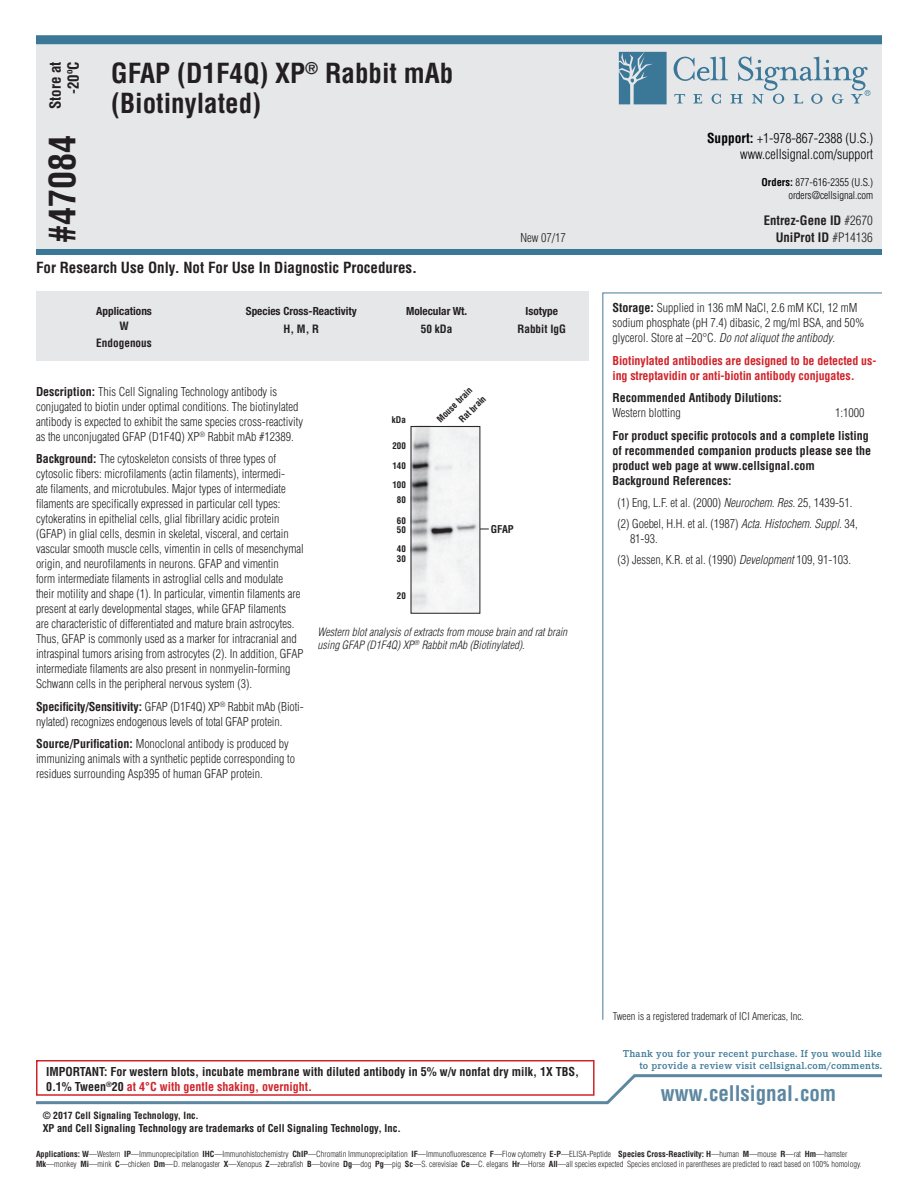
<style>
.page{position:relative;width:918px;height:1188px;background:#fff}
.page>*{position:absolute;margin:0;border:0;box-sizing:border-box;transform-origin:0 0}
.Number{font:700 condensed 36px "Helvetica";color:#231f20}
.Name{font:700 condensed 27px/30px "Helvetica";color:#231f20}
.t1{font:700 condensed 21px "Helvetica";color:#5c87a1}
.Storage_Temp{font:700 condensed 15px "Helvetica";color:#231f20}
.t2{font:300 condensed 13.5px/16.2px "Helvetica";color:#000;text-align:right}
.Body_Copy_02__white{font:700 condensed 12.75px "Helvetica";color:#231f20}
.Body_Text{font:300 condensed 12px/15px "Helvetica";color:#231f20}
.DILUTIONS{font:700 condensed 12px/15px "Helvetica";color:#231f20}
.Background_Reference{font:300 condensed 12px/15px "Helvetica";color:#231f20}
.Body_Text-2{font:700 condensed 12px/15px "Helvetica";letter-spacing:-.01em;color:#d1232a}
.Background_Reference-2{font:700 condensed 12px "Helvetica";color:#231f20}
.DILUTIONS-2{font:300 condensed 12px "Helvetica";color:#231f20}
.DILUTIONS-3{font:italic 300 condensed 11.25px/13.5px "Helvetica";color:#231f20}
.Apps_Species_Mol_Wt{font:700 condensed 11.25px "Helvetica Neue LTW1 G";color:#231f20}
.Apps_Species_Mol_Wt-2{font:700 condensed 11.25px "Helvetica";color:#231f20}
.t3{font:600 10.5px/12px "Corporate E Pro";letter-spacing:.025em;color:#3b7898;text-align:right}
.legalBar{font:700 condensed 10.5px "Helvetica";color:#231f20}
.t4{font:300 condensed 10.5px/12.6px "Helvetica";color:#000;text-align:right}
.legalBox{font:300 condensed 10.5px "Helvetica";color:#231f20}
.legalBar-2{font:700 condensed 9.75px "Helvetica";color:#231f20}
.t5{font:700 condensed 9px/18.8px "Helvetica";color:#231f20}
.t6{font:300 condensed 8.25px/9.9px "Helvetica";color:#231f20}
.s1{font-weight:700}
.s2{font-weight:300}
.s3{font-style:italic}
.s4{color:#d1232a}
</style>
<div class="page">
<div style="left:36px;top:43px;width:846px;height:210px;background:#e6e7e9"></div>
<div style="left:36px;top:249px;width:846px;height:6px;background:#3b7898"></div>
<div style="left:36px;top:35px;width:846px;height:9px;background:#3b7898"></div>
<svg style="left:619px;top:52px;width:48px;height:52px;background:#5388a3"></svg>
<svg style="left:674px;top:56px;width:196px;height:48px"></svg>
<svg style="left:36px;top:1074px;width:846px;height:31px"></svg>
<div style="left:36px;top:291px;width:552px;height:70px;background:#e6e7e9"></div>
<div style="left:36px;top:1060px;width:559px;height:36px;border:2px solid #d1232a"></div>
<svg style="left:602px;top:292px;width:280px;height:728px"></svg>
<img style="left:413px;top:428px;width:65px;height:183px">
<p class="Storage_Temp" style="left:46px;top:109px;width:49px;rotate:-90deg">Store at</p>
<p class="Storage_Temp" style="left:64px;top:94px;width:34px;rotate:-90deg">-20ºC</p>
<p class="Number" style="left:40px;top:243px;width:109px;rotate:-90deg">#47084</p>
<p class="Name" style="left:111px;top:58px;width:344px">GFAP (D1F4Q) XP<sup>®</sup> Rabbit mAb (Biotinylated)</p>
<p class="Storage_Temp" style="left:36px;top:258px;width:383px">For Research Use Only. Not For Use In Diagnostic Procedures.</p>
<p class="t2" style="left:707px;top:130px;width:168px"><span class="s1">Support:</span> +1-978-867-2388 (U.S.) www.cellsignal.com/support</p>
<p class="t4" style="left:762px;top:176px;width:113px"><span class="s1">Orders:</span> 877-616-2355 (U.S.) orders@cellsignal.com</p>
<p class="Body_Copy_02__white" style="left:764px;top:213px;width:111px">Entrez-Gene ID <span class="s2">#2670</span></p>
<p class="Body_Text" style="left:520px;top:230px;width:47px">New 07/17</p>
<p class="Body_Copy_02__white" style="left:776px;top:229px;width:99px">UniProt ID <span class="s2">#P14136</span></p>
<p class="Apps_Species_Mol_Wt" style="left:96px;top:304px;width:57px">Applications</p>
<p class="Apps_Species_Mol_Wt" style="left:246px;top:304px;width:112px">Species Cross-Reactivity</p>
<p class="Apps_Species_Mol_Wt" style="left:406px;top:304px;width:63px">Molecular Wt.</p>
<p class="Apps_Species_Mol_Wt" style="left:526px;top:305px;width:34px">Isotype</p>
<p class="Apps_Species_Mol_Wt-2" style="left:119px;top:319px;width:11px">W</p>
<p class="Apps_Species_Mol_Wt-2" style="left:284px;top:322px;width:37px">H, M, R</p>
<p class="Apps_Species_Mol_Wt-2" style="left:421px;top:322px;width:33px">50 kDa</p>
<p class="Apps_Species_Mol_Wt-2" style="left:518px;top:322px;width:50px">Rabbit IgG</p>
<p class="Apps_Species_Mol_Wt-2" style="left:96px;top:335px;width:57px">Endogenous</p>
<p class="Body_Text" style="left:36px;top:384px;width:269px"><span class="s1">Description:</span> This Cell Signaling Technology antibody is conjugated to biotin under optimal conditions. The biotinylated antibody is expected to exhibit the same species cross-reactivity as the unconjugated GFAP (D1F4Q) XP<sup>®</sup> Rabbit mAb #12389.</p>
<p class="Body_Text" style="left:36px;top:451px;width:269px"><span class="s1">Background:</span> The cytoskeleton consists of three types of cytosolic fibers: microfilaments (actin filaments), intermedi-<br>ate filaments, and microtubules. Major types of intermediate filaments are specifically expressed in particular cell types: cytokeratins in epithelial cells, glial fibrillary acidic protein (GFAP) in glial cells, desmin in skeletal, visceral, and certain vascular smooth muscle cells, vimentin in cells of mesenchymal origin, and neurofilaments in neurons. GFAP and vimentin<br>form intermediate filaments in astroglial cells and modulate their motility and shape (1). In particular, vimentin filaments are present at early developmental stages, while GFAP filaments<br>are characteristic of differentiated and mature brain astrocytes.<br>Thus, GFAP is commonly used as a marker for intracranial and intraspinal tumors arising from astrocytes (2). In addition, GFAP intermediate filaments are also present in nonmyelin-forming Schwann cells in the peripheral nervous system (3).</p>
<p class="Body_Text" style="left:36px;top:699px;width:269px"><span class="s1">Specificity/Sensitivity:</span> GFAP (D1F4Q) XP<sup>®</sup> Rabbit mAb (Bioti&shy;nylated) recognizes endogenous levels of total GFAP protein.</p>
<p class="Body_Text" style="left:36px;top:736px;width:261px"><span class="s1">Source/Purification:</span> Monoclonal antibody is produced by immunizing animals with a synthetic peptide corresponding to residues surrounding Asp395 of human GFAP protein.</p>
<p class="t5" style="left:444px;top:404px;width:35px;line-height:15.6px;text-indent:-16px;rotate:-45deg">Mouse brain<br>Rat brain</p>
<p class="t5" style="left:392px;top:410px;width:15px">kDa</p>
<p class="t5" style="left:392px;top:437px;width:15px">200</p>
<p class="t5" style="left:392px;top:457px;width:15px">140<br>100</p>
<p class="t5" style="left:397px;top:490px;width:10px">80</p>
<p class="t5" style="left:397px;top:516px;width:10px;line-height:9.3px">60<br>50</p>
<p class="t5" style="left:397px;top:543px;width:10px;line-height:10.2px">40<br>30</p>
<p class="t5" style="left:397px;top:586px;width:10px">20</p>
<p class="legalBar" style="left:491px;top:522px;width:24px">GFAP</p>
<p class="DILUTIONS-3" style="left:318px;top:625px;width:251px">Western blot analysis of extracts from mouse brain and rat brain using GFAP (D1F4Q) XP<sup>®</sup> Rabbit mAb (Biotinylated).</p>
<p class="Body_Text" style="left:612px;top:300px;width:253px"><span class="s1">Storage:</span> Supplied in 136 mM NaCl, 2.6 mM KCI, 12 mM sodium phosphate (pH 7.4) dibasic, 2 mg/ml BSA, and 50% glycerol. Store at –20°C. <span class="s3">Do not aliquot the antibody</span>.</p>
<p class="Body_Text-2" style="left:613px;top:353px;width:265px">Biotinylated antibodies are designed to be detected us&shy;ing streptavidin or anti-biotin antibody conjugates.</p>
<p class="DILUTIONS" style="left:613px;top:390px;width:171px">Recommended Antibody Dilutions:<br><span class="s2">Western blotting</span></p>
<p class="DILUTIONS-2" style="left:835px;top:405px;width:31px">1:1000</p>
<p class="DILUTIONS" style="left:613px;top:428px;width:260px">For product specific protocols and a complete listing of recommended companion products please see the product web page at www.cellsignal.com</p>
<p class="Background_Reference-2" style="left:613px;top:473px;width:120px">Background References:</p>
<p class="Background_Reference" style="left:617px;top:495px;width:237px">(1) Eng, L.F. et al. (2000) <span class="s3">Neurochem. Res.</span> 25, 1439-51.</p>
<p class="Background_Reference" style="left:630px;top:516px;width:229px;text-indent:-13px">(2) Goebel, H.H. et al. (1987) <span class="s3">Acta. Histochem. Suppl.</span> 34,<br>81-93.</p>
<p class="Background_Reference" style="left:617px;top:552px;width:235px">(3) Jessen, K.R. et al. (1990) <span class="s3">Development</span> 109, 91-103.</p>
<p class="DILUTIONS" style="left:46px;top:1064px;width:535px">IMPORTANT: For western blots, incubate membrane with diluted antibody in 5% w/v nonfat dry milk, 1X TBS,<br>0.1% Tween<sup>®</sup>20 <span class="s4">at 4°C with gentle shaking, overnight.</span></p>
<p class="legalBar-2" style="left:43px;top:1109px;width:158px">© 2017 Cell Signaling Technology, Inc.</p>
<p class="legalBar" style="left:43px;top:1122px;width:360px">XP and Cell Signaling Technology are trademarks of Cell Signaling Technology, Inc.</p>
<p class="legalBox" style="left:613px;top:1009px;width:193px">Tween is a registered trademark of ICI Americas, Inc.</p>
<p class="t3" style="left:623px;top:1047px;width:260px">Thank you for your recent purchase. If you would like to provide a review visit cellsignal.com/comments.</p>
<h3 class="t1" style="left:661px;top:1080px;width:177px">www.cellsignal.com</h3>
<p class="t6" style="left:36px;top:1149px;width:827px"><span class="s1">Applications: W</span>—Western <span class="s1">IP</span>—Immunoprecipitation <span class="s1">IHC</span>—Immunohistochemistry <span class="s1">ChIP</span>—Chromatin Immunoprecipitation <span class="s1">IF</span>—Immunofluorescence <span class="s1">F</span>—Flow cytometry <span class="s1">E-P</span>—ELISA-Peptide <span class="s1">Species Cross-Reactivity: H</span>—human <span class="s1">M</span>—mouse <span class="s1">R</span>—rat <span class="s1">Hm</span>—hamster<br><span class="s1">Mk</span>—monkey <span class="s1">Mi</span>—mink <span class="s1">C</span>—chicken <span class="s1">Dm</span>—D. melanogaster <span class="s1">X</span>—Xenopus <span class="s1">Z</span>—zebrafish <span class="s1">B</span>—bovine <span class="s1">Dg</span>—dog <span class="s1">Pg</span>—pig <span class="s1">Sc</span>—S. cerevisiae <span class="s1">Ce</span>—C. elegans <span class="s1">Hr</span>—Horse <span class="s1">All</span>—all species expected Species enclosed in parentheses are predicted to react based on 100% homology.</p>
</div>
